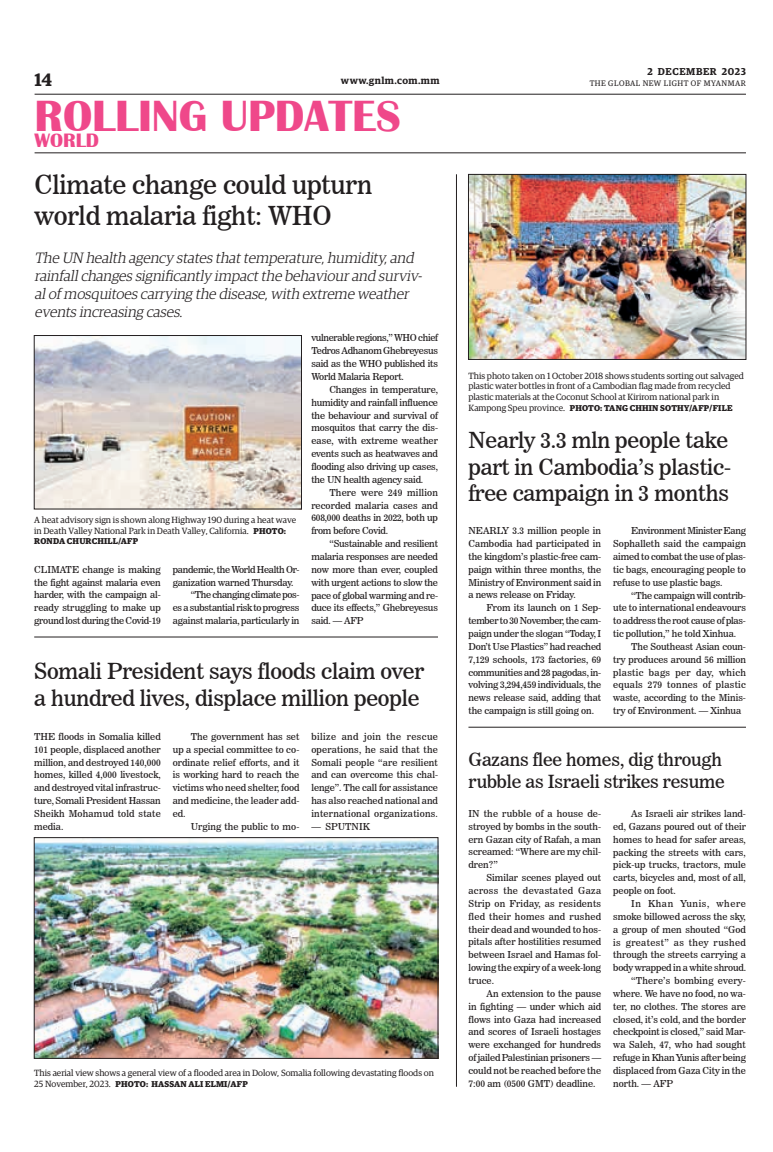
<style>
.page{position:relative;width:773px;height:1152px;background:#fff}
.page>*{position:absolute;margin:0;border:0;box-sizing:border-box;transform-origin:0 0}
.t1{font:700 45px "Britannic";color:#ef488a}
._2_Clm_Head{font:26px/31.2px "News 706 BT Roman C";letter-spacing:-.01em;color:#231f20}
._2_Clm_Head-2{font:22px/26.4px "News 706 BT Roman C";letter-spacing:-.01em;color:#231f20}
.t2{font:700 20px "Britannic";color:#ef488a}
._2_Clm_Head-3{font:18px/21.6px "News 706 BT Roman C";letter-spacing:-.01em;color:#231f20}
.t3{font:600 18px "Guardian Egyp";color:#231f20}
.t4{font:italic 300 15px/18px "Guardian Egyp";color:#231f20}
.t5{font:600 10px "Guardian Egyp";letter-spacing:.055em;color:#231f20}
._2nd_Body{font:9.5px/12.9px "News 706 BT Roman C";letter-spacing:-.01em;color:#231f20;text-align:justify}
.Normal_Para{font:9.5px/12.9px "News 706 BT Roman C";letter-spacing:-.01em;color:#231f20;text-align:justify}
.t6{font:9px/10.8px "Guardian Egyp";color:#231f20}
.t7{font:700 8.5px "Guardian Egyp";letter-spacing:.02em;color:#231f20}
.t8{font:8px "Guardian Egyp";letter-spacing:.06em;color:#231f20}
.s1{font-weight:700;font-size:8.5px}
.s2{font-weight:400;font-size:9px}
</style>
<div class="page">
<hr style="left:35px;top:94px;width:711px;height:1px;background:#231f20">
<hr style="left:35px;top:152px;width:711px;height:1px;background:#231f20">
<img style="left:470px;top:176px;width:274px;height:182px">
<div style="left:468px;top:174px;width:278px;height:186px;border:1px solid #231f20"></div>
<img style="left:36px;top:337px;width:263px;height:170px">
<div style="left:34px;top:335px;width:267px;height:174px;border:1px solid #231f20"></div>
<img style="left:36px;top:840px;width:400px;height:217px">
<div style="left:34px;top:838px;width:404px;height:221px;border:1px solid #231f20"></div>
<hr style="left:34px;top:637px;width:404px;height:1px;background:#231f20">
<hr style="left:468px;top:727px;width:278px;height:1px;background:#231f20">
<hr style="left:456px;top:174px;width:1px;height:913px;background:#231f20">
<p class="t5" style="left:647px;top:64px;width:100px">2 DECEMBER 2023</p>
<h3 class="t3" style="left:35px;top:67px;width:19px">14</h3>
<p class="t5" style="left:341px;top:73px;width:100px">www.gnlm.com.mm</p>
<p class="t8" style="left:589px;top:78px;width:158px">THE GLOBAL NEW LIGHT OF MYANMAR</p>
<h1 class="t1" style="left:35px;top:91px;width:368px">ROLLING UPDATES</h1>
<h3 class="t2" style="left:35px;top:129px;width:66px">WORLD</h3>
<p class="_2_Clm_Head" style="left:35px;top:169px;width:339px">Climate change could upturn world malaria fight: WHO</p>
<p class="t4" style="left:35px;top:248px;width:392px">The UN health agency states thattemperature,humidity,and rainfallchanges significantly impactthe behaviourand surviv&shy;alof mosquitoes carrying the disease,with extreme weather events increasing cases.</p>
<p class="t6" style="left:34px;top:514px;width:263px">A heat advisory sign is shown along Highway 190 during a heat wave in Death Valley National Park in Death Valley, California. <span class="s1">PHOTO:</span></p>
<p class="t7" style="left:34px;top:535px;width:105px">RONDA CHURCHILL/AFP</p>
<p class="Normal_Para" style="left:34px;top:563px;width:128px">CLIMATE change is making the fight against malaria even harder, with the campaign al&shy;ready struggling to make up ground lost during the Covid-19</p>
<p class="Normal_Para" style="left:173px;top:563px;width:128px">pandemic, the World Health Or&shy;ganization warned Thursday.</p>
<p class="_2nd_Body" style="left:173px;top:589px;width:128px;text-indent:18px">“The changing climate pos&shy;es a substantial risk to progress against malaria, particularly in</p>
<p class="_2nd_Body" style="left:311px;top:332px;width:128px">vulnerable regions,” WHO chief Tedros Adhanom Ghebreyesus said as the WHO published its World Malaria Report.</p>
<p class="_2nd_Body" style="left:311px;top:383px;width:128px;text-indent:18px">Changes in temperature, humidity and rainfall influence the behaviour and survival of mosquitos that carry the dis&shy;ease, with extreme weather events such as heatwaves and flooding also driving up cases, the UN health agency said.</p>
<p class="_2nd_Body" style="left:311px;top:486px;width:128px;text-indent:18px">There were 249 million recorded malaria cases and 608,000 deaths in 2022, both up from before Covid.</p>
<p class="_2nd_Body" style="left:311px;top:537px;width:128px;text-indent:18px">“Sustainable and resilient malaria responses are needed now more than ever, coupled with urgent actions to slow the pace of global warming and re&shy;duce its effects,” Ghebreyesus said. — AFP</p>
<p class="_2_Clm_Head-2" style="left:34px;top:658px;width:391px">Somali President says floods claim over a hundred lives, displace million people</p>
<p class="Normal_Para" style="left:34px;top:730px;width:128px">THE floods in Somalia killed 101 people, displaced another million, and destroyed 140,000 homes, killed 4,000 livestock, and destroyed vital infrastruc&shy;ture, Somali President Hassan Sheikh Mohamud told state media.</p>
<p class="_2nd_Body" style="left:173px;top:730px;width:128px;text-indent:18px">The government has set up a special committee to co&shy;ordinate relief efforts, and it is working hard to reach the victims who need shelter, food and medicine, the leader add&shy;ed.</p>
<p class="_2nd_Body" style="left:311px;top:730px;width:128px">bilize and join the rescue operations, he said that the Somali people “are resilient and can overcome this chal&shy;lenge”. The call for assistance has also reached national and international organizations.</p>
<p class="_2nd_Body" style="left:311px;top:820px;width:60px">— SPUTNIK</p>
<p class="_2nd_Body" style="left:191px;top:820px;width:110px">Urging the public to mo-</p>
<p class="t6" style="left:34px;top:1067px;width:401px">This aerial view shows a general view of a flooded area in Dolow, Somalia following devastating floods on</p>
<p class="t7" style="left:34px;top:1077px;width:215px"><span class="s2">25 November, 2023.</span> PHOTO: HASSAN ALI ELMI/AFP</p>
<p class="t6" style="left:468px;top:370px;width:277px">This photo taken on 1 October 2018 shows students sorting out salvaged plastic water bottles in front of a Cambodian flag made from recycled plastic materials at the Coconut School at Kirirom national park in</p>
<p class="t7" style="left:468px;top:402px;width:265px"><span class="s2">Kampong Speu province.</span> PHOTO: TANG CHHIN SOTHY/AFP/FILE</p>
<p class="_2_Clm_Head-2" style="left:468px;top:427px;width:264px">Nearly 3.3 mln people take part in Cambodia’s plastic&shy;free campaign in 3 months</p>
<p class="Normal_Para" style="left:468px;top:524px;width:134px">NEARLY 3.3 million people in Cambodia had participated in the kingdom’s plastic-free cam&shy;paign within three months, the Ministry of Environment said in a news release on Friday.</p>
<p class="_2nd_Body" style="left:468px;top:601px;width:134px;text-indent:18px">From its launch on 1 Sep&shy;tember to 30 November, the cam&shy;paign under the slogan “Today, I Don’t Use Plastics” had reached 7,129 schools, 173 factories, 69 communities and 28 pagodas, in&shy;volving 3,294,459 individuals, the news release said, adding that the campaign is still going on.</p>
<p class="_2nd_Body" style="left:613px;top:524px;width:134px;text-indent:18px">Environment Minister Eang Sophalleth said the campaign aimed to combat the use of plas&shy;tic bags, encouraging people to refuse to use plastic bags.</p>
<p class="_2nd_Body" style="left:613px;top:589px;width:134px;text-indent:18px">“The campaign will contrib&shy;ute to international endeavours to address the root cause of plas&shy;tic pollution,” he told Xinhua.</p>
<p class="_2nd_Body" style="left:613px;top:640px;width:134px;text-indent:18px">The Southeast Asian coun&shy;try produces around 56 million plastic bags per day, which equals 279 tonnes of plastic waste, according to the Minis&shy;try of Environment. — Xinhua</p>
<p class="_2_Clm_Head-3" style="left:468px;top:749px;width:258px">Gazans flee homes, dig through rubble as Israeli strikes resume</p>
<p class="Normal_Para" style="left:468px;top:807px;width:134px">IN the rubble of a house de&shy;stroyed by bombs in the south&shy;ern Gazan city of Rafah, a man screamed: “Where are my chil&shy;dren?”</p>
<p class="_2nd_Body" style="left:468px;top:871px;width:134px;text-indent:18px">Similar scenes played out across the devastated Gaza Strip on Friday, as residents fled their homes and rushed their dead and wounded to hos&shy;pitals after hostilities resumed between Israel and Hamas fol&shy;lowing the expiry of a week-long truce.</p>
<p class="_2nd_Body" style="left:468px;top:987px;width:134px;text-indent:18px">An extension to the pause in fighting — under which aid flows into Gaza had increased and scores of Israeli hostages were exchanged for hundreds of jailed Palestinian prisoners — could not be reached before the 7:00 am (0500 GMT) deadline.</p>
<p class="_2nd_Body" style="left:613px;top:807px;width:134px;text-indent:18px">As Israeli air strikes land&shy;ed, Gazans poured out of their homes to head for safer areas, packing the streets with cars, pick-up trucks, tractors, mule carts, bicycles and, most of all, people on foot.</p>
<p class="_2nd_Body" style="left:613px;top:897px;width:134px;text-indent:18px">In Khan Yunis, where smoke billowed across the sky, a group of men shouted “God is greatest” as they rushed through the streets carrying a body wrapped in a white shroud.</p>
<p class="_2nd_Body" style="left:613px;top:974px;width:134px;text-indent:18px">“There’s bombing every&shy;where. We have no food, no wa&shy;ter, no clothes. The stores are closed, it’s cold, and the border checkpoint is closed,” said Mar&shy;wa Saleh, 47, who had sought refuge in Khan Yunis after being displaced from Gaza City in the north. — AFP</p>
</div>
